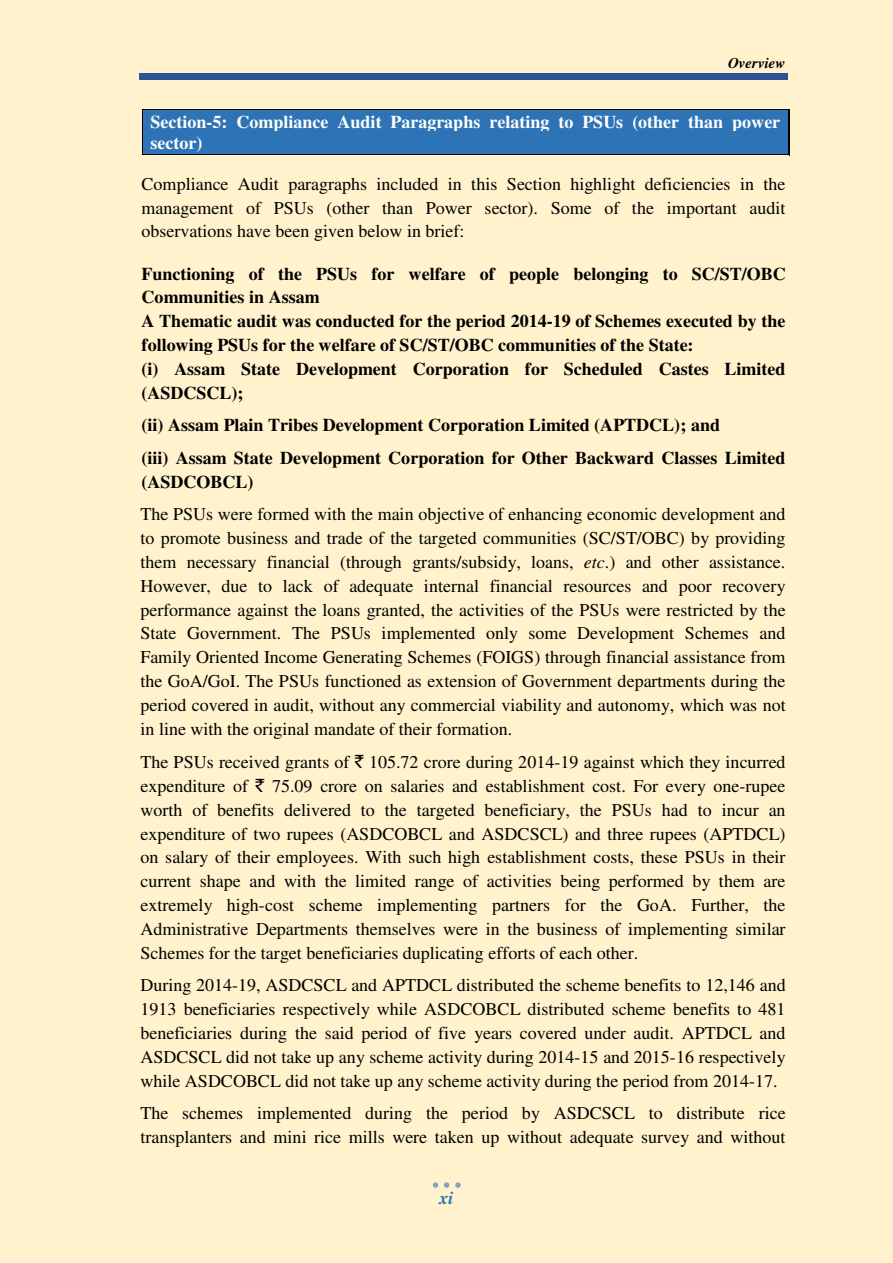
<style>
.page{position:relative;width:893px;height:1263px;background:#fff}
.page>*{position:absolute;margin:0;border:0;box-sizing:border-box;transform-origin:0 0}
.t1{font:18px/23.9px "Times";color:#000;text-align:justify}
.t2{font:700 18px/23.9px "Times";color:#000}
.t3{font:700 18px/20.9px "Times";color:#fff}
.t4{font:italic 700 18px "Times";color:#2e73b5}
.t5{font:italic 700 15px "Times";color:#000}
.s1{font-style:italic}
.s2{font-family:"Rupee Foradian"}
</style>
<div class="page">
<div style="left:0;top:0;width:892px;height:1263px;background:#fff2cc"></div>
<hr style="left:139px;top:78px;width:648px;height:2px;background:#2f5496">
<hr style="left:139px;top:73px;width:648px;height:4px;background:#2f5496">
<svg style="left:433px;top:1182px;width:5px;height:6px"></svg>
<svg style="left:444px;top:1182px;width:5px;height:6px"></svg>
<svg style="left:455px;top:1182px;width:5px;height:6px"></svg>
<div style="left:142px;top:109px;width:646px;height:23px;background:#2e73b5"></div>
<hr style="left:142px;top:109px;width:646px;height:1px;background:#000">
<div style="left:142px;top:132px;width:646px;height:22px;background:#2e73b5"></div>
<hr style="left:142px;top:155px;width:646px;height:1px;background:#000">
<hr style="left:142px;top:154px;width:646px;height:1px;background:#000">
<svg style="left:142px;top:110px;width:1px;height:44px"></svg>
<svg style="left:788px;top:109px;width:2px;height:47px"></svg>
<p class="t5" style="left:728px;top:58px;width:59px">Overview</p>
<p class="t3" style="left:150px;top:113px;width:631px">Section-5: Compliance Audit Paragraphs relating to PSUs (other than power sector)</p>
<p class="t1" style="left:141px;top:174px;width:645px">Compliance Audit paragraphs included in this Section highlight deficiencies in the management of PSUs (other than Power sector). Some of the important audit observations have been given below in brief:</p>
<p class="t2" style="left:141px;top:263px;width:645px">Functioning of the PSUs for welfare of people belonging to SC/ST/OBC Communities in Assam<br>A Thematic audit was conducted for the period 2014-19 of Schemes executed by the following PSUs for the welfare of SC/ST/OBC communities of the State:<br>(i) Assam State Development Corporation for Scheduled Castes Limited (ASDCSCL);</p>
<p class="t2" style="left:141px;top:410px;width:645px;line-height:33px">(ii) Assam Plain Tribes Development Corporation Limited (APTDCL); and<br>(iii) Assam State Development Corporation for Other Backward Classes Limited</p>
<p class="t2" style="left:141px;top:472px;width:114px">(ASDCOBCL)</p>
<p class="t1" style="left:140px;top:504px;width:646px">The PSUs were formed with the main objective of enhancing economic development and to promote business and trade of the targeted communities (SC/ST/OBC) by providing them necessary financial (through grants/subsidy, loans, <span class="s1">etc</span>.) and other assistance.<br>However, due to lack of adequate internal financial resources and poor recovery performance against the loans granted, the activities of the PSUs were restricted by the State Government. The PSUs implemented only some Development Schemes and Family Oriented Income Generating Schemes (FOIGS) through financial assistance from the GoA/GoI. The PSUs functioned as extension of Government departments during the period covered in audit, without any commercial viability and autonomy, which was not in line with the original mandate of their formation.</p>
<p class="t1" style="left:140px;top:752px;width:646px">The PSUs received grants of <span class="s2">`</span> 105.72 crore during 2014-19 against which they incurred expenditure of <span class="s2">`</span> 75.09 crore on salaries and establishment cost. For every one-rupee worth of benefits delivered to the targeted beneficiary, the PSUs had to incur an expenditure of two rupees (ASDCOBCL and ASDCSCL) and three rupees (APTDCL) on salary of their employees. With such high establishment costs, these PSUs in their current shape and with the limited range of activities being performed by them are extremely high-cost scheme implementing partners for the GoA. Further, the Administrative Departments themselves were in the business of implementing similar Schemes for the target beneficiaries duplicating efforts of each other.</p>
<p class="t1" style="left:140px;top:975px;width:647px">During 2014-19, ASDCSCL and APTDCL distributed the scheme benefits to 12,146 and 1913 beneficiaries respectively while ASDCOBCL distributed scheme benefits to 481 beneficiaries during the said period of five years covered under audit. APTDCL and ASDCSCL did not take up any scheme activity during 2014-15 and 2015-16 respectively while ASDCOBCL did not take up any scheme activity during the period from 2014-17.</p>
<p class="t1" style="left:140px;top:1103px;width:646px">The schemes implemented during the period by ASDCSCL to distribute rice transplanters and mini rice mills were taken up without adequate survey and without</p>
<p class="t4" style="left:439px;top:1191px;width:16px">xi</p>
</div>
